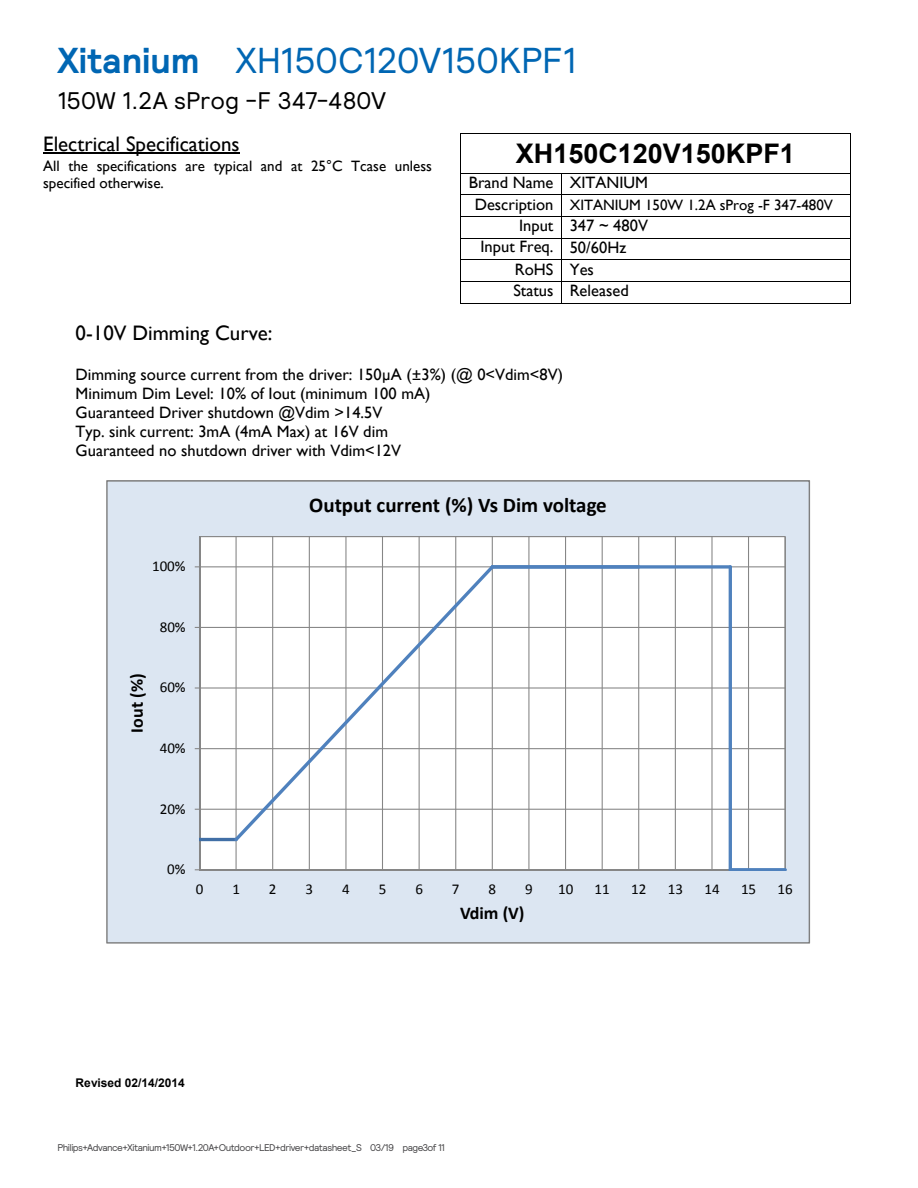
<style>
.page{position:relative;width:918px;height:1188px;background:#fff}
.page>*{position:absolute;margin:0;border:0;box-sizing:border-box;transform-origin:0 0}
.t1{font:36px "Relative";letter-spacing:-.01em;color:#0066b3}
.t2{font:700 27px "Arial";color:#000}
.t3{font:24px "Relative";letter-spacing:-.01em;color:#000}
.t4{font:21px "Gill Sans";color:#000}
.t5{font:700 21px "Calibri";color:#000}
.t6{font:700 18px "Calibri";color:#000}
.t7{font:16.5px/19.2px "Gill Sans";color:#000}
.t8{font:15px/17.4px "Gill Sans";color:#000}
.t9{font:15px "Calibri";color:#000}
.t10{font:700 12px "Arial";color:#000}
.t11{font:9.75px "Relative";letter-spacing:-.05em;color:#464547}
.s1{font-weight:700}
.s2{font-size:16.5px}
</style>
<div class="page">
<hr style="left:43px;top:153px;width:197px;height:1px;background:#000">
<hr style="left:460px;top:133px;width:391px;height:1px;background:#000">
<hr style="left:460px;top:134px;width:1px;height:39px;background:#000">
<hr style="left:850px;top:134px;width:1px;height:39px;background:#000">
<hr style="left:460px;top:173px;width:102px;height:1px;background:#000">
<hr style="left:562px;top:173px;width:288px;height:1px;background:#000">
<hr style="left:460px;top:195px;width:102px;height:1px;background:#000">
<hr style="left:562px;top:195px;width:288px;height:1px;background:#000">
<hr style="left:460px;top:216px;width:102px;height:1px;background:#000">
<hr style="left:562px;top:216px;width:288px;height:1px;background:#000">
<hr style="left:460px;top:238px;width:102px;height:1px;background:#000">
<hr style="left:562px;top:238px;width:288px;height:1px;background:#000">
<hr style="left:460px;top:259px;width:102px;height:1px;background:#000">
<hr style="left:562px;top:259px;width:288px;height:1px;background:#000">
<hr style="left:460px;top:281px;width:102px;height:1px;background:#000">
<hr style="left:562px;top:281px;width:288px;height:1px;background:#000">
<svg style="left:460px;top:174px;width:1px;height:129px"></svg>
<hr style="left:460px;top:303px;width:101px;height:1px;background:#000">
<svg style="left:561px;top:174px;width:1px;height:129px"></svg>
<hr style="left:562px;top:303px;width:288px;height:1px;background:#000">
<svg style="left:850px;top:173px;width:1px;height:131px"></svg>
<svg style="left:106px;top:481px;width:704px;height:463px"></svg>
<h1 class="t1" style="left:57px;top:37px;width:521px"><span class="s1">Xitanium</span> XH150C120V150KPF1</h1>
<h3 class="t3" style="left:57px;top:85px;width:330px">150W 1.2A sProg -F 347-480V</h3>
<p class="t4" style="left:43px;top:132px;width:198px">Electrical Specifications</p>
<p class="t8" style="left:43px;top:157px;width:390px">All the specifications are typical and at 25°C Tcase unless specified otherwise.</p>
<h2 class="t2" style="left:516px;top:136px;width:281px">XH150C120V150KPF1</h2>
<p class="t7" style="left:469px;top:173px;width:181px">Brand Name XITANIUM</p>
<p class="t8" style="left:475px;top:196px;width:360px"><span class="s2">Description</span> XITANIUM 150W 1.2A sProg -F 347-480V</p>
<p class="t7" style="left:480px;top:216px;width:169px;line-height:20.9px;text-indent:39px">Input 347 ~ 480V<br>Input Freq. 50/60Hz</p>
<p class="t7" style="left:513px;top:259px;width:117px;line-height:21.6px">RoHS Yes<br>Status Released</p>
<p class="t4" style="left:76px;top:321px;width:198px">0-10V Dimming Curve:</p>
<p class="t7" style="left:76px;top:365px;width:489px">Dimming source current from the driver: 150µA (±3%) (@ 0&lt;Vdim&lt;8V)<br>Minimum Dim Level: 10% of Iout (minimum 100 mA)<br>Guaranteed Driver shutdown @Vdim &gt;14.5V<br>Typ. sink current: 3mA (4mA Max) at 16V dim<br>Guaranteed no shutdown driver with Vdim&lt;12V</p>
<p class="t9" style="left:152px;top:557px;width:35px">100%</p>
<p class="t5" style="left:309px;top:492px;width:299px">Output current (%) Vs Dim voltage</p>
<p class="t9" style="left:160px;top:617px;width:27px">80%</p>
<p class="t6" style="left:125px;top:733px;width:60px;rotate:-90deg">Iout (%)</p>
<p class="t9" style="left:160px;top:678px;width:27px">60%</p>
<p class="t9" style="left:160px;top:739px;width:27px">40%</p>
<p class="t9" style="left:160px;top:799px;width:27px">20%</p>
<p class="t9" style="left:167px;top:860px;width:20px">0%</p>
<p class="t9" style="left:196px;top:879px;width:9px">0</p>
<p class="t9" style="left:232px;top:879px;width:9px">1</p>
<p class="t9" style="left:269px;top:879px;width:9px">2</p>
<p class="t9" style="left:306px;top:879px;width:9px">3</p>
<p class="t9" style="left:342px;top:879px;width:9px">4</p>
<p class="t9" style="left:379px;top:879px;width:9px">5</p>
<p class="t9" style="left:415px;top:879px;width:9px">6</p>
<p class="t9" style="left:452px;top:879px;width:9px">7</p>
<p class="t9" style="left:489px;top:879px;width:9px">8</p>
<p class="t9" style="left:525px;top:879px;width:9px">9</p>
<p class="t9" style="left:558px;top:879px;width:17px">10</p>
<p class="t9" style="left:595px;top:879px;width:17px">11</p>
<p class="t9" style="left:631px;top:879px;width:17px">12</p>
<p class="t9" style="left:668px;top:879px;width:17px">13</p>
<p class="t9" style="left:704px;top:879px;width:17px">14</p>
<p class="t9" style="left:741px;top:879px;width:17px">15</p>
<p class="t9" style="left:778px;top:879px;width:17px">16</p>
<p class="t6" style="left:460px;top:902px;width:66px">Vdim (V)</p>
<p class="t10" style="left:76px;top:1075px;width:111px">Revised 02/14/2014</p>
<p class="t11" style="left:57px;top:1141px;width:389px">Philips+Advance+Xitanium+150W+1.20A+Outdoor+LED+driver+datasheet_S 03/19 page 3 of 11</p>
</div>
